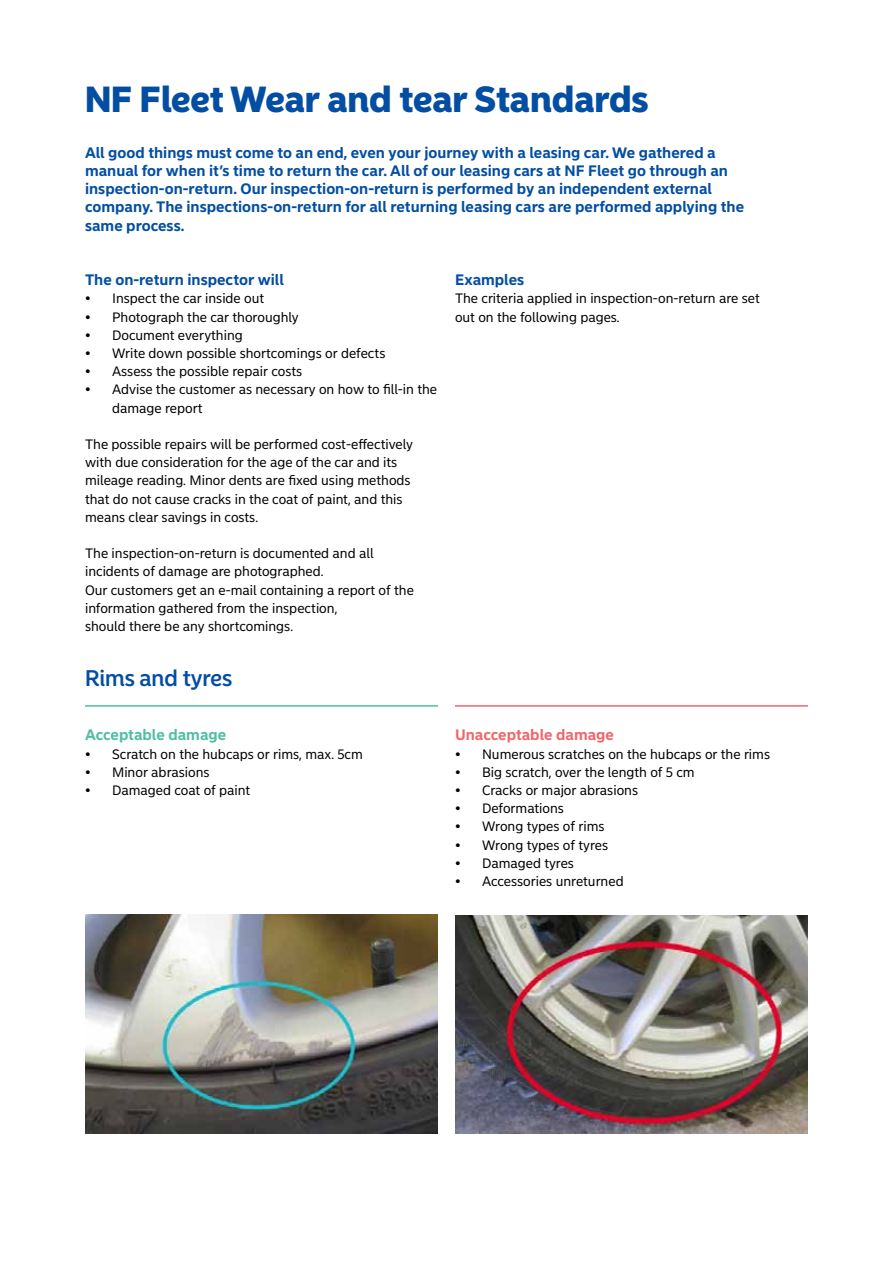
<style>
.page{position:relative;width:893px;height:1263px;background:#fff}
.page>*{position:absolute;margin:0;border:0;box-sizing:border-box;transform-origin:0 0}
.t1{font:900 36px "Nordea Sans Large";color:#034ea2}
.t2{font:500 22.5px "Nordea Sans Large";color:#034ea2}
.t3{font:700 15px/18.1px "Nordea Sans Small";color:#034ea2}
.t4{font:700 15px "Nordea Sans Small";color:#f16669}
.t5{font:700 15px "Nordea Sans Small";color:#4fbfa3}
.t6{font:13.5px/18.1px "Nordea Sans Small";color:#000}
</style>
<div class="page">
<img style="left:85px;top:915px;width:353px;height:218px">
<img style="left:455px;top:915px;width:353px;height:219px">
<hr style="left:85px;top:705px;width:353px;height:2px;background:#4fbfa5">
<hr style="left:455px;top:705px;width:353px;height:2px;background:#f1666a">
<h1 class="t1" style="left:85px;top:77px;width:565px">NF Fleet Wear and tear Standards</h1>
<p class="t3" style="left:85px;top:144px;width:661px">All good things must come to an end, even your journey with a leasing car. We gathered a manual for when it’s time to return the car. All of our leasing cars at NF Fleet go through an inspection-on-return. Our inspection-on-return is performed by an independent external company. The inspections-on-return for all returning leasing cars are performed applying the same process.</p>
<p class="t3" style="left:85px;top:271px;width:200px">The on-return inspector will</p>
<p class="t6" style="left:85px;top:290px;width:181px">• Inspect the car inside out</p>
<p class="t6" style="left:85px;top:308px;width:215px">• Photograph the car thoroughly</p>
<p class="t6" style="left:85px;top:326px;width:159px">• Document everything</p>
<p class="t6" style="left:85px;top:344px;width:302px">• Write down possible shortcomings or defects</p>
<p class="t6" style="left:85px;top:363px;width:219px">• Assess the possible repair costs</p>
<p class="t6" style="left:112px;top:381px;width:327px;text-indent:-27px">• Advise the customer as necessary on how to fill-in the damage report</p>
<p class="t6" style="left:85px;top:435px;width:330px">The possible repairs will be performed cost-effectively with due consideration for the age of the car and its mileage reading. Minor dents are fixed using methods that do not cause cracks in the coat of paint, and this means clear savings in costs.</p>
<p class="t6" style="left:85px;top:545px;width:330px">The inspection-on-return is documented and all incidents of damage are photographed.<br>Our customers get an e-mail containing a report of the information gathered from the inspection,<br>should there be any shortcomings.</p>
<h2 class="t2" style="left:85px;top:664px;width:149px">Rims and tyres</h2>
<p class="t5" style="left:85px;top:726px;width:143px">Acceptable damage</p>
<p class="t6" style="left:85px;top:745px;width:279px">• Scratch on the hubcaps or rims, max. 5cm</p>
<p class="t6" style="left:85px;top:763px;width:126px">• Minor abrasions</p>
<p class="t6" style="left:85px;top:781px;width:167px">• Damaged coat of paint</p>
<p class="t3" style="left:455px;top:271px;width:71px">Examples</p>
<p class="t6" style="left:455px;top:290px;width:306px">The criteria applied in inspection-on-return are set out on the following pages.</p>
<p class="t4" style="left:455px;top:726px;width:160px">Unacceptable damage</p>
<p class="t6" style="left:455px;top:745px;width:317px">• Numerous scratches on the hubcaps or the rims</p>
<p class="t6" style="left:455px;top:763px;width:241px">• Big scratch, over the length of 5 cm</p>
<p class="t6" style="left:455px;top:781px;width:185px">• Cracks or major abrasions</p>
<p class="t6" style="left:455px;top:799px;width:111px">• Deformations</p>
<p class="t6" style="left:455px;top:818px;width:151px">• Wrong types of rims</p>
<p class="t6" style="left:455px;top:836px;width:155px">• Wrong types of tyres</p>
<p class="t6" style="left:455px;top:854px;width:121px">• Damaged tyres</p>
<p class="t6" style="left:455px;top:872px;width:170px">• Accessories unreturned</p>
</div>
